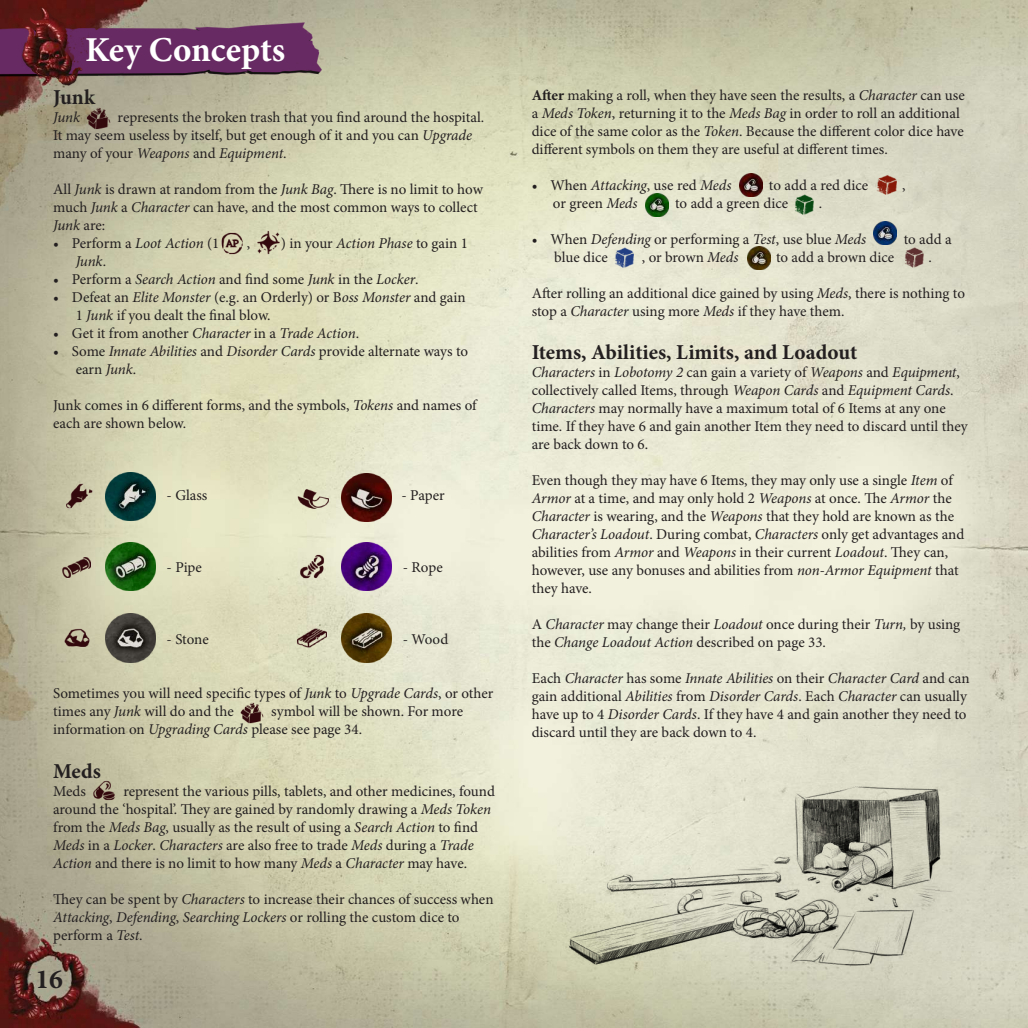
<style>
.page{position:relative;width:1028px;height:1028px;background:#fff}
.page>*{position:absolute;margin:0;border:0;box-sizing:border-box;transform-origin:0 0}
.t1{font:700 35px "Minion Pro";color:#fff}
.t2{font:700 27.5px "Minion Pro";color:#231f20}
.t3{font:700 21.25px "Minion Pro";color:#231f20}
.t4{font:15px/18px "Minion Pro";letter-spacing:-.005em;color:#231f20}
.t5{font:italic 15px "Minion Pro";letter-spacing:-.015em;color:#231f20}
.s1{font-style:italic}
.s2{font-style:normal}
.s3{font-weight:700}
</style>
<div class="page">
<img style="left:0;top:0;width:1028px;height:1028px">
<img style="left:0;top:23px;width:321px;height:53px">
<img style="left:22px;top:0;width:80px;height:86px">
<img style="left:86px;top:106px;width:25px;height:24px">
<img style="left:219px;top:231px;width:26px;height:24px">
<img style="left:255px;top:231px;width:26px;height:23px">
<img style="left:341px;top:542px;width:50px;height:48px">
<img style="left:105px;top:472px;width:50px;height:48px">
<img style="left:341px;top:473px;width:50px;height:48px">
<img style="left:105px;top:542px;width:50px;height:48px">
<img style="left:105px;top:614px;width:50px;height:48px">
<img style="left:341px;top:614px;width:50px;height:48px">
<img style="left:52px;top:472px;width:51px;height:48px">
<img style="left:288px;top:474px;width:50px;height:48px">
<img style="left:52px;top:543px;width:50px;height:48px">
<img style="left:286px;top:542px;width:50px;height:48px">
<img style="left:52px;top:614px;width:51px;height:48px">
<img style="left:286px;top:614px;width:50px;height:48px">
<img style="left:239px;top:701px;width:26px;height:24px">
<img style="left:91px;top:778px;width:26px;height:24px">
<img style="left:794px;top:194px;width:19px;height:20px">
<img style="left:876px;top:175px;width:20px;height:19px">
<img style="left:614px;top:248px;width:20px;height:19px">
<img style="left:904px;top:248px;width:19px;height:19px">
<img style="left:739px;top:173px;width:23px;height:23px">
<img style="left:645px;top:193px;width:23px;height:23px">
<img style="left:873px;top:222px;width:23px;height:23px">
<img style="left:747px;top:247px;width:23px;height:22px">
<img style="left:550px;top:787px;width:404px;height:179px">
<h1 class="t1" style="left:85px;top:25px;width:202px">Key Concepts</h1>
<h3 class="t3" style="left:53px;top:82px;width:43px">Junk</h3>
<p class="t5" style="left:53px;top:107px;width:28px">Junk</p>
<p class="t4" style="left:53px;top:108px;width:431px;text-indent:64px">represents the broken trash that you find around the hospital.<br>It may seem useless by itself, but get enough of it and you can <span class="s1">Upgrade </span>many of your <span class="s1">Weapons</span> and <span class="s1">Equipment</span>.</p>
<p class="t4" style="left:53px;top:180px;width:431px">All <span class="s1">Junk</span> is drawn at random from the <span class="s1">Junk Bag</span>. There is no limit to how much <span class="s1">Junk</span> a <span class="s1">Character</span> can have, and the most common ways to collect<br><span class="s1">Junk</span> are:</p>
<p class="t4" style="left:53px;top:234px;width:168px">• Perform a <span class="s1">Loot Action</span> (1</p>
<p class="t4" style="left:247px;top:234px;width:5px">,</p>
<p class="t4" style="left:281px;top:234px;width:189px">) in your <span class="s1">Action Phase</span> to gain 1</p>
<p class="t5" style="left:76px;top:251px;width:30px">Junk<span class="s2">.</span></p>
<p class="t4" style="left:53px;top:270px;width:365px">• Perform a <span class="s1">Search Action</span> and find some <span class="s1">Junk</span> in the <span class="s1">Locker</span>.</p>
<p class="t4" style="left:76px;top:288px;width:391px;text-indent:-22px">• Defeat an <span class="s1">Elite Monster</span> (e.g. an Orderly) or B<span class="s1">oss Monster</span> and gain<br>1 <span class="s1">Junk</span> if you dealt the final blow.</p>
<p class="t4" style="left:53px;top:324px;width:306px">• Get it from another <span class="s1">Character</span> in a <span class="s1">Trade Action</span>.</p>
<p class="t4" style="left:76px;top:342px;width:394px;text-indent:-22px">• Some <span class="s1">Innate Abilities</span> and <span class="s1">Disorder Cards</span> provide alternate ways to earn <span class="s1">Junk</span>.</p>
<p class="t4" style="left:53px;top:396px;width:425px">Junk comes in 6 different forms, and the symbols, <span class="s1">Tokens</span> and names of each are shown below.</p>
<p class="t4" style="left:167px;top:486px;width:42px">- Glass</p>
<p class="t4" style="left:401px;top:486px;width:45px">- Paper</p>
<p class="t4" style="left:167px;top:558px;width:37px">- Pipe</p>
<p class="t4" style="left:403px;top:558px;width:41px">- Rope</p>
<p class="t4" style="left:167px;top:630px;width:44px">- Stone</p>
<p class="t4" style="left:403px;top:630px;width:47px">- Wood</p>
<p class="t4" style="left:53px;top:684px;width:442px">Sometimes you will need specific types of <span class="s1">Junk</span> to <span class="s1">Upgrade Cards</span>, or other times any <span class="s1">Junk</span> will do and the</p>
<p class="t4" style="left:53px;top:702px;width:411px;text-indent:218px">symbol will be shown. For more information on <span class="s1">Upgrading Cards</span> please see page 34.</p>
<h3 class="t3" style="left:53px;top:756px;width:49px">Meds</h3>
<p class="t4" style="left:53px;top:782px;width:34px">Meds</p>
<p class="t4" style="left:53px;top:782px;width:443px;text-indent:70px">represent the various pills, tablets, and other medicines, found around the ‘hospital’. They are gained by randomly drawing a <span class="s1">Meds Token </span>from the <span class="s1">Meds Bag</span>, usually as the result of using a <span class="s1">Search Action</span> to find <span class="s1">Meds</span> in a <span class="s1">Locker</span>. <span class="s1">Characters</span> are also free to trade <span class="s1">Meds</span> during a <span class="s1">Trade Action</span> and there is no limit to how many <span class="s1">Meds</span> a <span class="s1">Character</span> may have.</p>
<p class="t4" style="left:53px;top:890px;width:442px">They can be spent by <span class="s1">Characters</span> to increase their chances of success when<br><span class="s1">Attacking</span>, <span class="s1">Defending</span>, <span class="s1">Searching Lockers</span> or rolling the custom dice to perform a <span class="s1">Test</span>.</p>
<h2 class="t2" style="left:36px;top:959px;width:29px">16</h2>
<p class="t4" style="left:531px;top:86px;width:434px"><span class="s3">After</span> making a roll, when they have seen the results, a <span class="s1">Character</span> can use a <span class="s1">Meds Token</span>, returning it to the <span class="s1">Meds Bag</span> in order to roll an additional dice of the same color as the <span class="s1">Token</span>. Because the different color dice have different symbols on them they are useful at different times.</p>
<p class="t5" style="left:531px;top:174px;width:201px"><span class="s2">• When</span> Attacking<span class="s2">, use red</span> Meds</p>
<p class="t4" style="left:769px;top:176px;width:101px">to add a red dice</p>
<p class="t4" style="left:902px;top:176px;width:5px">,</p>
<p class="t4" style="left:553px;top:194px;width:86px">or green <span class="s1">Meds</span></p>
<p class="t4" style="left:675px;top:194px;width:114px">to add a green dice</p>
<p class="t4" style="left:818px;top:194px;width:3px">.</p>
<p class="t4" style="left:531px;top:230px;width:336px">• When <span class="s1">Defending</span> or performing a <span class="s1">Test</span>, use blue <span class="s1">Meds</span></p>
<p class="t4" style="left:903px;top:230px;width:49px">to add a</p>
<p class="t4" style="left:554px;top:248px;width:55px">blue dice</p>
<p class="t4" style="left:642px;top:248px;width:98px">, or brown <span class="s1">Meds</span></p>
<p class="t4" style="left:776px;top:248px;width:120px">to add a brown dice</p>
<p class="t4" style="left:928px;top:248px;width:3px">.</p>
<p class="t4" style="left:531px;top:284px;width:435px">After rolling an additional dice gained by using <span class="s1">Meds</span>, there is nothing to stop a <span class="s1">Character</span> using more <span class="s1">Meds</span> if they have them.</p>
<h3 class="t3" style="left:531px;top:337px;width:327px">Items, Abilities, Limits, and Loadout</h3>
<p class="t4" style="left:531px;top:363px;width:437px"><span class="s1">Characters</span> in <span class="s1">Lobotomy 2</span> can gain a variety of <span class="s1">Weapons</span> and <span class="s1">Equipment</span>, collectively called Items, through <span class="s1">Weapon Cards</span> and <span class="s1">Equipment Cards</span>.<br><span class="s1">Characters</span> may normally have a maximum total of 6 Items at any one time. If they have 6 and gain another Item they need to discard until they are back down to 6.</p>
<p class="t4" style="left:531px;top:471px;width:434px">Even though they may have 6 Items, they may only use a single <span class="s1">Item</span> of <span class="s1">Armor</span> at a time, and may only hold 2 <span class="s1">Weapons</span> at once. The <span class="s1">Armor</span> the <span class="s1">Character</span> is wearing, and the <span class="s1">Weapons</span> that they hold are known as the <span class="s1">Character’s Loadout</span>. During combat, <span class="s1">Characters</span> only get advantages and abilities from <span class="s1">Armor</span> and <span class="s1">Weapons</span> in their current <span class="s1">Loadout</span>. They can, however, use any bonuses and abilities from <span class="s1">non-Armor Equipment</span> that they have.</p>
<p class="t4" style="left:531px;top:615px;width:430px">A <span class="s1">Character</span> may change their <span class="s1">Loadout</span> once during their <span class="s1">Turn,</span> by using the <span class="s1">Change Loadout Action</span> described on page 33.</p>
<p class="t4" style="left:531px;top:669px;width:439px">Each <span class="s1">Character</span> has some <span class="s1">Innate Abilities</span> on their <span class="s1">Character Card</span> and can gain additional <span class="s1">Abilities</span> from <span class="s1">Disorder Cards</span>. Each <span class="s1">Character</span> can usually have up to 4 <span class="s1">Disorder Cards</span>. If they have 4 and gain another they need to discard until they are back down to 4.</p>
</div>
